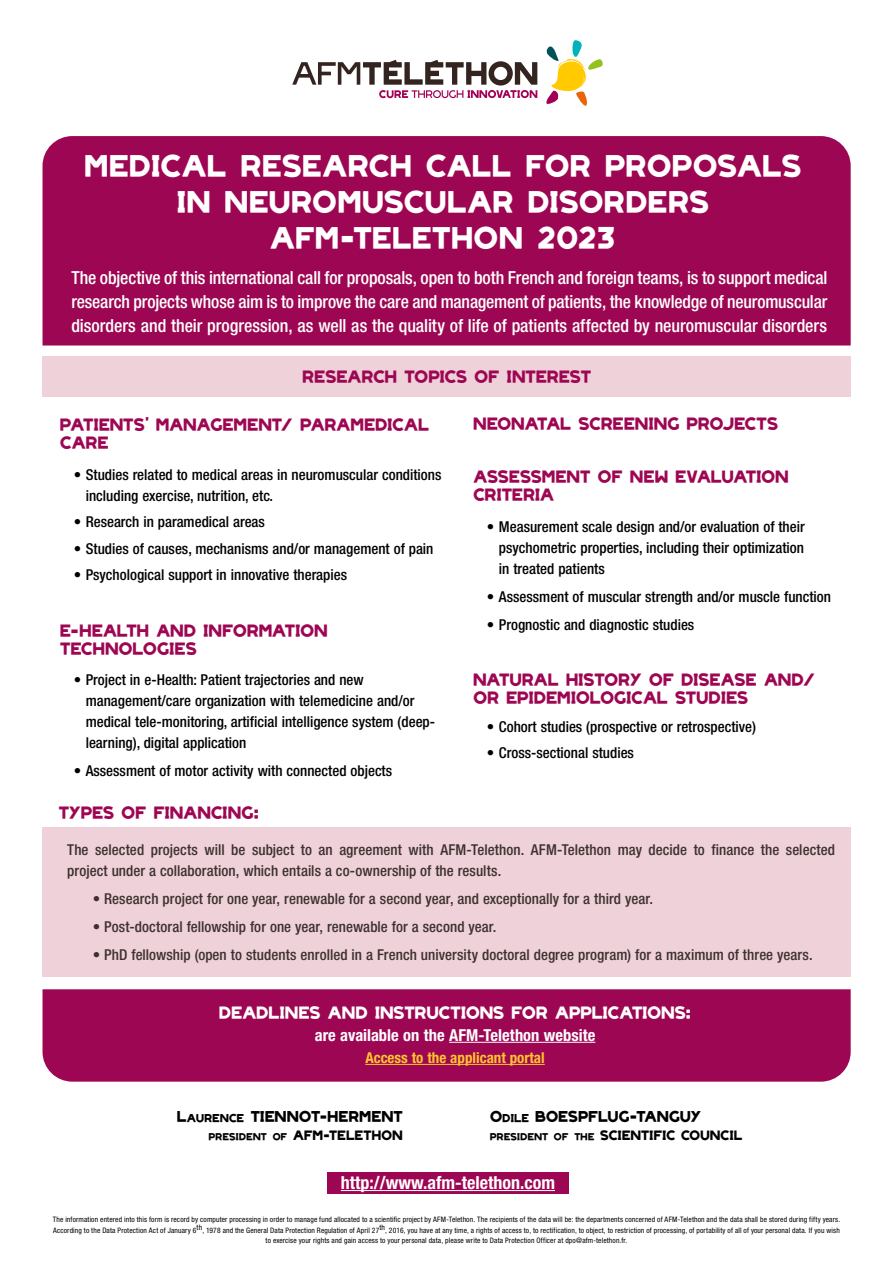
<style>
.page{position:relative;width:893px;height:1263px;background:#fff}
.page>*{position:absolute;margin:0;border:0;box-sizing:border-box;transform-origin:0 0}
.t1{font:700 24px/36px "AFM Telethon";letter-spacing:.03em;color:#fff;text-align:center}
.t2{font:500 condensed 18px/24px "Helvetica Neue LT Pro";letter-spacing:-.005em;color:#fff;text-align:justify}
.t3{font:700 condensed 18px "Helvetica Neue LT Pro";color:#fff}
.t4{font:700 condensed 16.5px "Helvetica Neue LT Pro";color:#fff}
.t5{font:500 condensed 15px/21px "Helvetica Neue LT Pro";color:#000}
.t6{font:500 condensed 15px/21px "Helvetica Neue LT Pro";letter-spacing:.005em;color:#3c312e}
.t7{font:700 condensed 15px "Helvetica Neue LT Std";color:#ffc52b}
.t8{font:700 13.5px/18px "AFM Telethon";letter-spacing:.015em;color:#9d0652}
.t9{font:700 13.5px "AFM Telethon";letter-spacing:.015em;color:#fff}
.t10{font:700 12px "AFM Telethon";letter-spacing:.02em;color:#000}
.t11{font:700 10.5px "AFM Telethon";letter-spacing:.025em;color:#000}
.t12{font:700 10.5px "AFM Telethon";letter-spacing:.035em;color:#000}
.t13{font:700 9px "AFM Telethon";letter-spacing:.045em;color:#000}
.t14{font:condensed 7.5px/10.5px "Helvetica Neue LT Pro";letter-spacing:.02em;color:#000;text-align:center}
.s1{font-size:12px}
.s2{font-size:7.8px}
.s3{font-size:9px}
</style>
<div class="page">
<div style="left:327px;top:1172px;width:242px;height:22px;background:#9d0652"></div>
<div style="left:43px;top:827px;width:808px;height:150px;background:#efd1d9"></div>
<div style="left:43px;top:356px;width:808px;height:41px;background:#efd1d9"></div>
<div style="left:43px;top:136px;width:808px;height:209px;background:#9d0652"></div>
<div style="left:43px;top:989px;width:808px;height:93px;background:#9d0652"></div>
<hr style="left:449px;top:1042px;width:146px;height:1px;background:#fff">
<hr style="left:365px;top:1064px;width:180px;height:1px;background:#ffc52b">
<svg style="left:546px;top:40px;width:57px;height:66px"></svg>
<svg style="left:292px;top:60px;width:245px;height:38px"></svg>
<hr style="left:341px;top:1190px;width:214px;height:1px;background:#fff">
<h1 class="t1" style="left:85px;top:153px;width:718px">MEDICAL RESEARCH CALL FOR PROPOSALS<br>IN NEUROMUSCULAR DISORDERS<br>AFM-TELETHON 2023</h1>
<p class="t2" style="left:71px;top:265px;width:758px">The objective of this international call for proposals, open to both French and foreign teams, is to support medical research projects whose aim is to improve the care and management of patients, the knowledge of neuromuscular disorders and their progression, as well as the quality of life of patients affected by neuromuscular disorders</p>
<p class="t8" style="left:303px;top:370px;width:290px">RESEARCH TOPICS OF INTEREST</p>
<p class="t8" style="left:60px;top:419px;width:370px">PATIENTS’ MANAGEMENT/ PARAMEDICAL<br>CARE</p>
<p class="t5" style="left:86px;top:464px;width:357px;text-indent:-12px">• Studies related to medical areas in neuromuscular conditions including exercise, nutrition, etc.</p>
<p class="t5" style="left:74px;top:511px;width:193px">• Research in paramedical areas</p>
<p class="t5" style="left:74px;top:538px;width:361px">• Studies of causes, mechanisms and/or management of pain</p>
<p class="t5" style="left:74px;top:564px;width:275px">• Psychological support in innovative therapies</p>
<p class="t8" style="left:60px;top:624px;width:269px">E-HEALTH AND INFORMATION<br>TECHNOLOGIES</p>
<p class="t5" style="left:86px;top:669px;width:351px;text-indent:-12px">• Project in e-Health: Patient trajectories and new management/care organization with telemedicine and/or medical tele-monitoring, artificial intelligence system (deep&shy;learning), digital application</p>
<p class="t5" style="left:74px;top:760px;width:320px">• Assessment of motor activity with connected objects</p>
<p class="t8" style="left:473px;top:418px;width:306px">NEONATAL SCREENING PROJECTS</p>
<p class="t8" style="left:473px;top:471px;width:317px">ASSESSMENT OF NEW EVALUATION<br>CRITERIA</p>
<p class="t5" style="left:499px;top:516px;width:307px;text-align:justify;text-indent:-12px">• Measurement scale design and/or evaluation of their psychometric properties, including their optimization in treated patients</p>
<p class="t5" style="left:487px;top:586px;width:346px">• Assessment of muscular strength and/or muscle function</p>
<p class="t5" style="left:487px;top:614px;width:209px">• Prognostic and diagnostic studies</p>
<p class="t8" style="left:473px;top:674px;width:343px">NATURAL HISTORY OF DISEASE AND/<br>OR EPIDEMIOLOGICAL STUDIES</p>
<p class="t5" style="left:487px;top:716px;width:271px">• Cohort studies (prospective or retrospective)</p>
<p class="t5" style="left:487px;top:742px;width:149px">• Cross-sectional studies</p>
<p class="t8" style="left:59px;top:806px;width:202px">TYPES OF FINANCING:</p>
<p class="t6" style="left:67px;top:839px;width:769px">The selected projects will be subject to an agreement with AFM-Telethon. AFM-Telethon may decide to finance the selected project under a collaboration, which entails a co-ownership of the results.</p>
<p class="t6" style="left:93px;top:888px;width:562px">• Research project for one year, renewable for a second year, and exceptionally for a third year.</p>
<p class="t6" style="left:93px;top:916px;width:405px">• Post-doctoral fellowship for one year, renewable for a second year.</p>
<p class="t6" style="left:93px;top:944px;width:721px">• PhD fellowship (open to students enrolled in a French university doctoral degree program) for a maximum of three years.</p>
<p class="t9" style="left:219px;top:1007px;width:473px">DEADLINES AND INSTRUCTIONS FOR APPLICATIONS:</p>
<p class="t4" style="left:315px;top:1025px;width:282px">are available on the AFM-Telethon website</p>
<p class="t7" style="left:365px;top:1048px;width:181px">Access to the applicant portal</p>
<p class="t13" style="left:177px;top:1114px;width:100px"><span class="s1">L</span>AURENCE <span class="s1">TIENN</span></p>
<p class="t10" style="left:299px;top:1111px;width:105px">OT-HERMENT</p>
<p class="t12" style="left:209px;top:1131px;width:195px"><span class="s2">PRESIDENT OF</span> AFM-TELETHON</p>
<p class="t10" style="left:490px;top:1111px;width:80px">O<span class="s3">DILE</span> BOESPF</p>
<p class="t10" style="left:598px;top:1111px;width:104px">LUG-TANGUY</p>
<p class="t11" style="left:490px;top:1131px;width:254px"><span class="s2">PRESIDENT OF TH E</span> SCIENTIFIC COUNCIL</p>
<p class="t3" style="left:341px;top:1171px;width:216px">http://www.afm-telethon.com</p>
<p class="t14" style="left:53px;top:1214px;width:789px">The information entered into this form is record by computer processing in order to manage fund allocated to a scientific project by AFM-Telethon. The recipients of the data will be: the departments concerned of AFM-Telethon and the data shall be stored during fifty years.<br>According to the Data Protection Act of January 6th, 1978 and the General Data Protection Regulation of April 27th, 2016, you have at any time, a rights of access to, to rectification, to object, to restriction of processing, of portability of all of your personal data. If you wish to exercise your rights and gain access to your personal data, please write to Data Protection Officer at dpo@afm-telethon.fr.</p>
</div>
